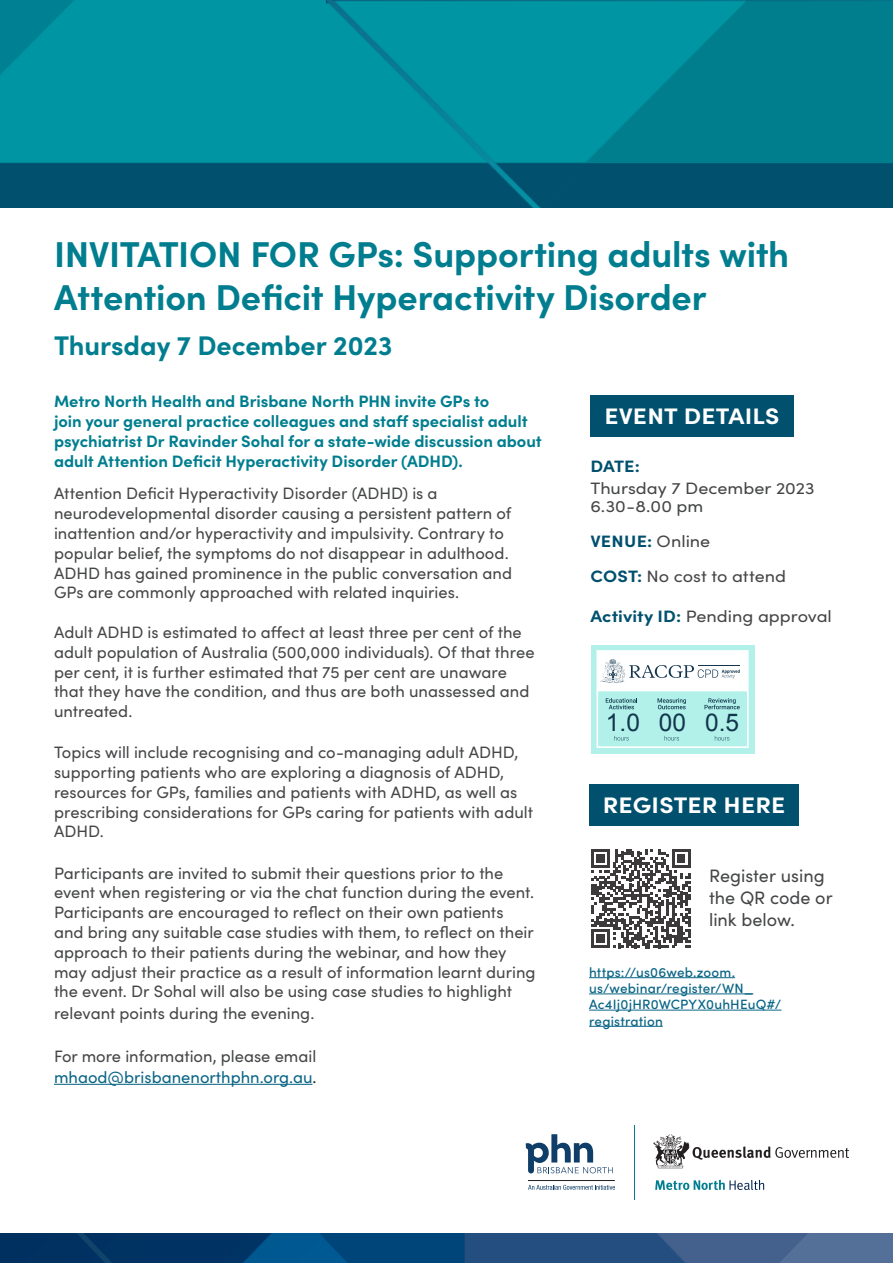
<style>
.page{position:relative;width:893px;height:1263px;background:#fff}
.page>*{position:absolute;margin:0;border:0;box-sizing:border-box;transform-origin:0 0}
.Bold_body{font:700 36px/43.2px "Sofia Pro";letter-spacing:-.005em;color:#007e8f}
.Bold_body-2{font:700 27px "Sofia Pro";color:#007e8f}
.t1{font:24.45px "Arial";color:#12364d}
.Body_text{font:700 22.5px "Sofia Pro";letter-spacing:.01em;color:#fff;scale:1.09 1}
.Bold_body-3{font:18px/21.6px "Sofia Pro";color:#454647}
.Bold_body-4{font:16.5px/19.8px "Sofia Pro";color:#454647}
.Bold_body-5{font:700 16.5px/19.8px "Sofia Pro";letter-spacing:-.005em;color:#007e8f}
.Body_text-2{font:16.5px/18px "Sofia Pro";color:#454647;scale:1.09 1}
.Body_text-3{font:700 16.5px "Sofia Pro";letter-spacing:.005em;color:#00506e;scale:1.09 1}
.Bold_body-6{font:500 13.5px/16.2px "Sofia Pro";letter-spacing:.015em;color:#0a6586}
.s1{color:#0a6586}
.s2{color:#231f20}
.s3{font-weight:400;color:#454647}
.s4{font-weight:700;color:#00506e}
</style>
<div class="page">
<div style="left:591px;top:645px;width:163px;height:108px;background:#b2f1ea"></div>
<svg style="left:596px;top:650px;width:153px;height:98px"></svg>
<hr style="left:54px;top:1084px;width:258px;height:1px;background:#0a6586">
<svg style="left:653px;top:1134px;width:196px;height:34px"></svg>
<svg style="left:655px;top:1180px;width:109px;height:10px"></svg>
<hr style="left:634px;top:1125px;width:1px;height:74px;background:#007e8f">
<svg style="left:526px;top:1134px;width:87px;height:39px"></svg>
<svg style="left:528px;top:1185px;width:87px;height:5px"></svg>
<hr style="left:528px;top:1180px;width:87px;height:1px;background:#231f20">
<img style="left:0;top:0;width:893px;height:208px">
<img style="left:0;top:1234px;width:893px;height:29px">
<div style="left:590px;top:395px;width:203px;height:42px;background:#00506e"></div>
<hr style="left:589px;top:977px;width:146px;height:1px;background:#0a6586">
<hr style="left:589px;top:993px;width:164px;height:1px;background:#0a6586">
<hr style="left:589px;top:1010px;width:192px;height:1px;background:#0a6586">
<hr style="left:589px;top:1026px;width:74px;height:1px;background:#0a6586">
<svg style="left:591px;top:849px;width:99px;height:99px"></svg>
<div style="left:589px;top:784px;width:210px;height:41px;background:#00506e"></div>
<p class="Bold_body" style="left:54px;top:230px;width:737px">INVITATION FOR GPs: Supporting adults with<br>Attention Deficit Hyperactivity Disorder</p>
<p class="Bold_body-2" style="left:54px;top:325px;width:340px">Thursday 7 December 2023</p>
<p class="Bold_body-5" style="left:54px;top:390px;width:489px">Metro North Health and Brisbane North PHN invite GPs to<br>join your general practice colleagues and staff specialist adult psychiatrist Dr Ravinder Sohal for a state-wide discussion about adult Attention Deficit Hyperactivity Disorder (ADHD).</p>
<p class="Bold_body-4" style="left:54px;top:483px;width:460px">Attention Deficit Hyperactivity Disorder (ADHD) is a neurodevelopmental disorder causing a persistent pattern of inattention and/or hyperactivity and impulsivity. Contrary to popular belief, the symptoms do not disappear in adulthood.<br>ADHD has gained prominence in the public conversation and GPs are commonly approached with related inquiries.</p>
<p class="Bold_body-4" style="left:54px;top:621px;width:482px">Adult ADHD is estimated to affect at least three per cent of the adult population of Australia (500,000 individuals). Of that three per cent, it is further estimated that 75 per cent are unaware that they have the condition, and thus are both unassessed and untreated.</p>
<p class="Bold_body-4" style="left:54px;top:742px;width:481px">Topics will include recognising and co-managing adult ADHD, supporting patients who are exploring a diagnosis of ADHD, resources for GPs, families and patients with ADHD, as well as prescribing considerations for GPs caring for patients with adult ADHD.</p>
<p class="Bold_body-4" style="left:54px;top:862px;width:483px">Participants are invited to submit their questions prior to the event when registering or via the chat function during the event.<br>Participants are encouraged to reflect on their own patients and bring any suitable case studies with them, to reflect on their approach to their patients during the webinar, and how they may adjust their practice as a result of information learnt during the event. Dr Sohal will also be using case studies to highlight</p>
<p class="Bold_body-4" style="left:54px;top:1002px;width:262px">relevant points during the evening.</p>
<p class="Bold_body-4" style="left:54px;top:1044px;width:264px;line-height:21.6px">For more information, please email <span class="s1">mhaod@brisbanenorthphn.org.au</span><span class="s2">.</span></p>
<p class="Body_text" style="left:604px;top:399px;width:162px">EVENT DETAILS</p>
<p class="Body_text-3" style="left:590px;top:453px;width:47px">DATE:</p>
<p class="Body_text-2" style="left:590px;top:478px;width:207px">Thursday 7 December 2023<br>6.30-8.00 pm</p>
<p class="Body_text-3" style="left:590px;top:528px;width:112px">VENUE: <span class="s3">Online</span></p>
<p class="Body_text-2" style="left:590px;top:566px;width:181px"><span class="s4">COST:</span> No cost to attend</p>
<p class="Body_text-2" style="left:590px;top:606px;width:223px"><span class="s4">Activity ID:</span> Pending approval</p>
<p class="t1" style="left:606px;top:706px;width:135px">1.0 00 0.5</p>
<p class="Body_text" style="left:603px;top:788px;width:169px">REGISTER HERE</p>
<p class="Bold_body-3" style="left:709px;top:864px;width:125px">Register using the QR code or link below.</p>
<p class="Bold_body-6" style="left:589px;top:963px;width:194px">https://us06web.zoom. us/webinar/register/WN_<br>Ac4Ij0jHR0WCPYX0uhHEuQ#/ registration</p>
</div>
